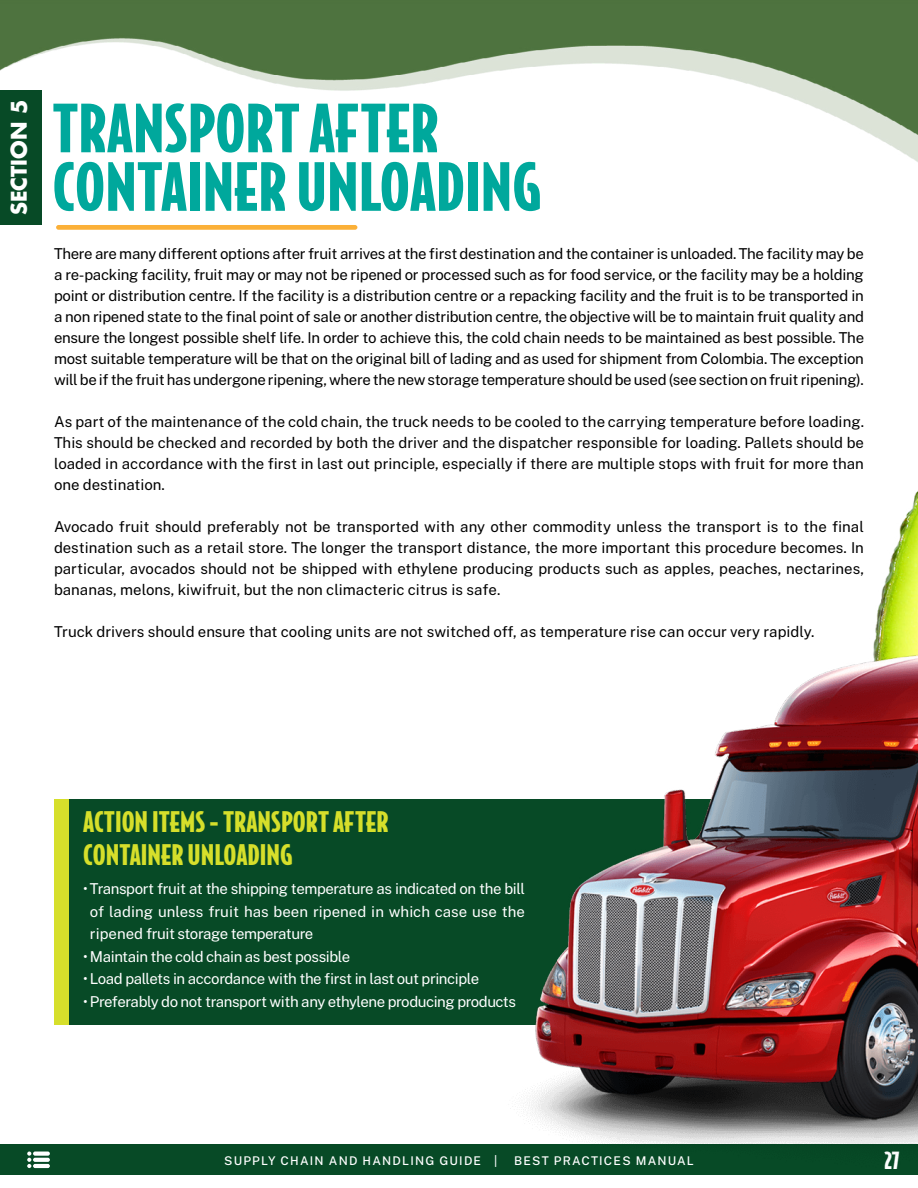
<style>
.page{position:relative;width:918px;height:1188px;background:#fff}
.page>*{position:absolute;margin:0;border:0;box-sizing:border-box;transform-origin:0 0}
.t1{font:900 63px/58.5px "Bodega Sans";color:#00a89c}
.t2{font:900 27px/32.4px "Bodega Sans";color:#d6df2b}
.t3{font:900 22.5px "Bodega Sans";color:#fff}
.t4{font:700 21px "Futura LT";color:#fff}
.t5{font:15px/21px "Public Sans";color:#000;text-align:justify}
.t6{font:15px/22.5px "Public Sans";letter-spacing:-.03em;color:#fff;text-align:justify}
.t7{font:500 12px "Public Sans";letter-spacing:.1em;color:#fff}
</style>
<div class="page">
<div style="left:0;top:1144px;width:918px;height:31px;background:#074a26"></div>
<svg style="left:33px;top:1152px;width:17px;height:4px"></svg>
<svg style="left:33px;top:1158px;width:17px;height:4px"></svg>
<svg style="left:27px;top:1152px;width:4px;height:16px"></svg>
<hr style="left:33px;top:1164px;width:17px;height:4px;background:#fff;border-radius:2px">
<div style="left:0;top:90px;width:41px;height:135px;background:#074a26"></div>
<img style="left:881px;top:491px;width:37px;height:103px">
<img style="left:0;top:0;width:918px;height:171px">
<div style="left:56px;top:225px;width:301px;height:5px;background:#fbb038;border-radius:2px"></div>
<div style="left:54px;top:799px;width:864px;height:225px;background:#074a26"></div>
<div style="left:54px;top:799px;width:14px;height:225px;background:#d6df2b"></div>
<img style="left:465px;top:594px;width:453px;height:550px">
<h3 class="t4" style="left:5px;top:215px;width:117px;rotate:-90deg">SECTION 5</h3>
<h1 class="t1" style="left:52px;top:96px;width:492px">TRANSPORT AFTER<br>CONTAINER UNLOADING</h1>
<p class="t5" style="left:54px;top:243px;width:812px">There are many different options after fruit arrives at the first destination and the container is unloaded. The facility may be a re-packing facility, fruit may or may not be ripened or processed such as for food service, or the facility may be a holding point or distribution centre. If the facility is a distribution centre or a repacking facility and the fruit is to be transported in a non ripened state to the final point of sale or another distribution centre, the objective will be to maintain fruit quality and ensure the longest possible shelf life. In order to achieve this, the cold chain needs to be maintained as best possible. The most suitable temperature will be that on the original bill of lading and as used for shipment from Colombia. The exception will be if the fruit has undergone ripening, where the new storage temperature should be used (see section on fruit ripening).</p>
<p class="t5" style="left:54px;top:411px;width:812px">As part of the maintenance of the cold chain, the truck needs to be cooled to the carrying temperature before loading.<br>This should be checked and recorded by both the driver and the dispatcher responsible for loading. Pallets should be loaded in accordance with the first in last out principle, especially if there are multiple stops with fruit for more than one destination.</p>
<p class="t5" style="left:54px;top:516px;width:812px">Avocado fruit should preferably not be transported with any other commodity unless the transport is to the final destination such as a retail store. The longer the transport distance, the more important this procedure becomes. In particular, avocados should not be shipped with ethylene producing products such as apples, peaches, nectarines, bananas, melons, kiwifruit, but the non climacteric citrus is safe.</p>
<p class="t5" style="left:54px;top:621px;width:762px">Truck drivers should ensure that cooling units are not switched off, as temperature rise can occur very rapidly.</p>
<h2 class="t2" style="left:83px;top:805px;width:307px">ACTION ITEMS - TRANSPORT AFTER<br>CONTAINER UNLOADING</h2>
<p class="t6" style="left:90px;top:877px;width:437px;text-indent:-7px">• Transport fruit at the shipping temperature as indicated on the bill of lading unless fruit has been ripened in which case use the ripened fruit storage temperature</p>
<p class="t6" style="left:83px;top:945px;width:269px">• Maintain the cold chain as best possible</p>
<p class="t6" style="left:83px;top:967px;width:398px">• Load pallets in accordance with the first in last out principle</p>
<p class="t6" style="left:83px;top:990px;width:435px">• Preferably do not transport with any ethylene producing products</p>
<p class="t7" style="left:224px;top:1151px;width:275px">SUPPLY CHAIN AND HANDLING GUIDE |</p>
<p class="t7" style="left:514px;top:1151px;width:181px">BEST PRACTICES MANUAL</p>
<h3 class="t3" style="left:884px;top:1145px;width:17px">27</h3>
</div>
